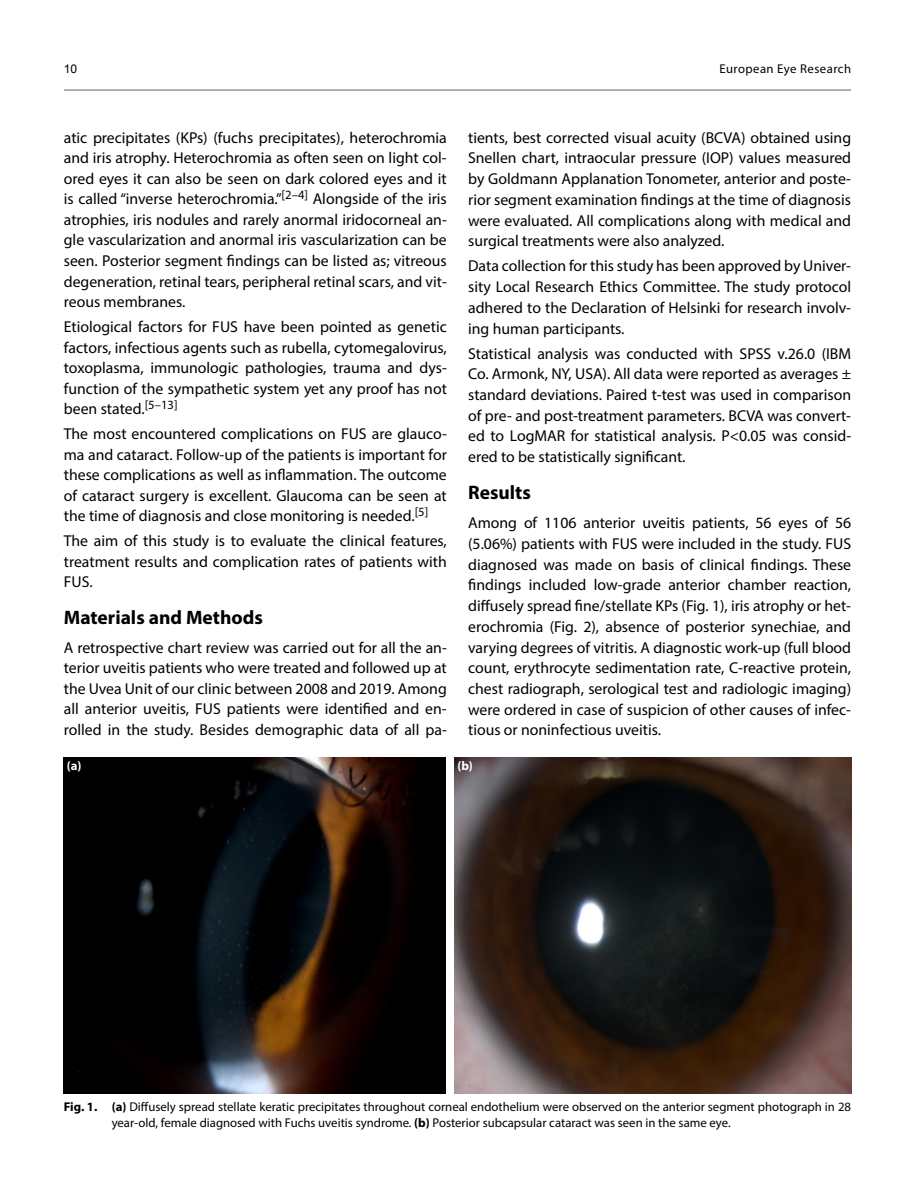
<style>
.page{position:relative;width:915px;height:1191px;background:#fff}
.page>*{position:absolute;margin:0;border:0;box-sizing:border-box;transform-origin:0 0}
.t1{font:700 19.5px "Myriad Pro";color:#000}
.t2{font:15.75px/20.7px "Myriad Pro";color:#000;text-align:justify}
.t3{font:12.75px/16.5px "Myriad Pro";color:#000}
.t4{font:12.75px "Myriad Pro";letter-spacing:.035em;color:#000}
.t5{font:700 12.75px "Myriad Pro";color:#fff}
.t6{font:12px "Arial";color:#000}
.s1{font-weight:700}
</style>
<div class="page">
<hr style="left:64px;top:89px;width:786px;height:2px;background:#939598">
<img style="left:64px;top:757px;width:381px;height:336px">
<img style="left:454px;top:757px;width:396px;height:336px">
<p class="t6" style="left:64px;top:60px;width:15px">10</p>
<p class="t4" style="left:719px;top:61px;width:133px">European Eye Research</p>
<p class="t2" style="left:64px;top:127px;width:384px">atic precipitates (KPs) (fuchs precipitates), heterochromia and iris atrophy. Heterochromia as often seen on light col&shy;ored eyes it can also be seen on dark colored eyes and it is called “inverse heterochromia.”<sup>[2–4]</sup> Alongside of the iris atrophies, iris nodules and rarely anormal iridocorneal an&shy;gle vascularization and anormal iris vascularization can be seen. Posterior segment findings can be listed as; vitreous degeneration, retinal tears, peripheral retinal scars, and vit&shy;reous membranes.</p>
<p class="t2" style="left:64px;top:316px;width:384px">Etiological factors for FUS have been pointed as genetic factors, infectious agents such as rubella, cytomegalovirus, toxoplasma, immunologic pathologies, trauma and dys&shy;function of the sympathetic system yet any proof has not been stated.<sup>[5–13]</sup></p>
<p class="t2" style="left:64px;top:423px;width:384px">The most encountered complications on FUS are glauco&shy;ma and cataract. Follow-up of the patients is important for these complications as well as inflammation. The outcome of cataract surgery is excellent. Glaucoma can be seen at the time of diagnosis and close monitoring is needed.<sup>[5]</sup></p>
<p class="t2" style="left:64px;top:530px;width:384px">The aim of this study is to evaluate the clinical features, treatment results and complication rates of patients with FUS.</p>
<p class="t1" style="left:64px;top:604px;width:200px">Materials and Methods</p>
<p class="t2" style="left:64px;top:637px;width:384px">A retrospective chart review was carried out for all the an&shy;terior uveitis patients who were treated and followed up at the Uvea Unit of our clinic between 2008 and 2019. Among all anterior uveitis, FUS patients were identified and en&shy;rolled in the study. Besides demographic data of all pa-</p>
<p class="t2" style="left:468px;top:127px;width:384px">tients, best corrected visual acuity (BCVA) obtained using Snellen chart, intraocular pressure (IOP) values measured by Goldmann Applanation Tonometer, anterior and poste&shy;rior segment examination findings at the time of diagnosis were evaluated. All complications along with medical and surgical treatments were also analyzed.</p>
<p class="t2" style="left:468px;top:255px;width:384px">Data collection for this study has been approved by Univer&shy;sity Local Research Ethics Committee. The study protocol adhered to the Declaration of Helsinki for research involv&shy;ing human participants.</p>
<p class="t2" style="left:468px;top:342px;width:384px">Statistical analysis was conducted with SPSS v.26.0 (IBM Co. Armonk, NY, USA). All data were reported as averages ± standard deviations. Paired t-test was used in comparison of pre- and post-treatment parameters. BCVA was convert&shy;ed to LogMAR for statistical analysis. P&lt;0.05 was consid&shy;ered to be statistically significant.</p>
<p class="t1" style="left:468px;top:479px;width:64px">Results</p>
<p class="t2" style="left:468px;top:512px;width:384px">Among of 1106 anterior uveitis patients, 56 eyes of 56 (5.06%) patients with FUS were included in the study. FUS diagnosed was made on basis of clinical findings. These findings included low-grade anterior chamber reaction, diffusely spread fine/stellate KPs (Fig. 1), iris atrophy or het&shy;erochromia (Fig. 2), absence of posterior synechiae, and varying degrees of vitritis. A diagnostic work-up (full blood count, erythrocyte sedimentation rate, C-reactive protein, chest radiograph, serological test and radiologic imaging) were ordered in case of suspicion of other causes of infec&shy;tious or noninfectious uveitis.</p>
<p class="t5" style="left:67px;top:757px;width:16px">(a)</p>
<p class="t5" style="left:457px;top:757px;width:17px">(b)</p>
<p class="t3" style="left:112px;top:1098px;width:740px;text-indent:-48px"><span class="s1">Fig. 1. (a)</span> Diffusely spread stellate keratic precipitates throughout corneal endothelium were observed on the anterior segment photograph in 28 year-old, female diagnosed with Fuchs uveitis syndrome. <span class="s1">(b)</span> Posterior subcapsular cataract was seen in the same eye.</p>
</div>
